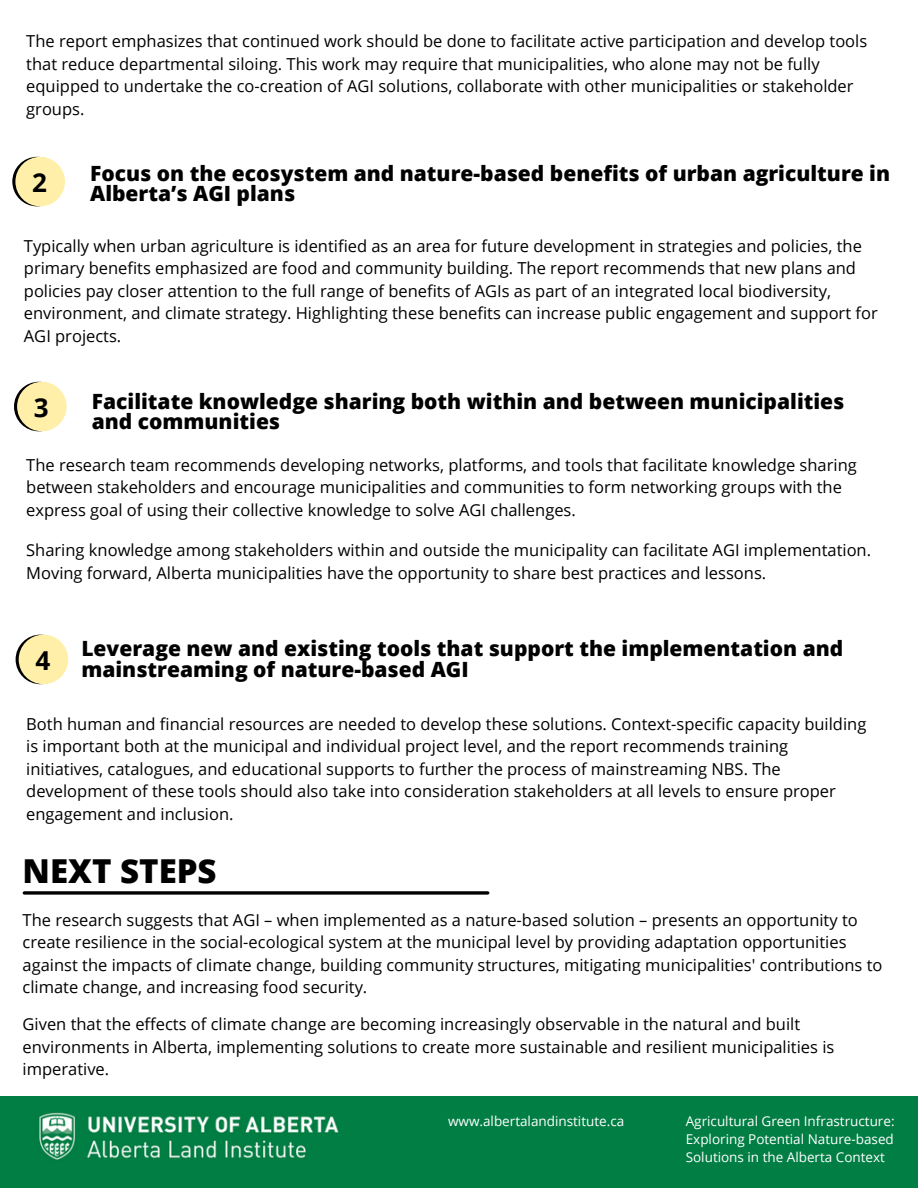
<style>
.page{position:relative;width:918px;height:1188px;background:#fff}
.page>*{position:absolute;margin:0;border:0;box-sizing:border-box;transform-origin:0 0}
.t1{font:800 33px "Open Sans";color:#000}
.t2{font:700 26.1px "Open Sans";color:#000}
.t3{font:800 21px/20.2px "Open Sans";color:#000}
.t4{font:16.5px/22.5px "Open Sans";color:#000}
.t5{font:13.5px/18px "Open Sans";color:#fff;text-align:justify}
</style>
<div class="page">
<img style="left:0;top:1096px;width:391px;height:92px">
<div style="left:391px;top:1096px;width:527px;height:92px;background:#017e44"></div>
<svg style="left:12px;top:157px;width:50px;height:49px"></svg>
<div style="left:15px;top:157px;width:50px;height:49px;background:#ffefa8;border-radius:50%"></div>
<svg style="left:14px;top:382px;width:50px;height:49px"></svg>
<div style="left:17px;top:382px;width:50px;height:49px;background:#ffefa8;border-radius:50%"></div>
<svg style="left:16px;top:635px;width:49px;height:49px"></svg>
<div style="left:19px;top:635px;width:49px;height:49px;background:#ffefa8;border-radius:50%"></div>
<svg style="left:24px;top:891px;width:464px;height:4px;background:#272727"></svg>
<p class="t4" style="left:26px;top:29px;width:843px">The report emphasizes that continued work should be done to facilitate active participation and develop tools that reduce departmental siloing. This work may require that municipalities, who alone may not be fully equipped to undertake the co-creation of AGI solutions, collaborate with other municipalities or stakeholder groups.</p>
<h2 class="t2" style="left:32px;top:164px;width:16px">2</h2>
<p class="t3" style="left:90px;top:162px;width:802px">Focus on the ecosystem and nature-based benefits of urban agriculture in<br>Alberta’s AGI plans</p>
<p class="t4" style="left:24px;top:234px;width:855px">Typically when urban agriculture is identified as an area for future development in strategies and policies, the primary benefits emphasized are food and community building. The report recommends that new plans and policies pay closer attention to the full range of benefits of AGIs as part of an integrated local biodiversity, environment, and climate strategy. Highlighting these benefits can increase public engagement and support for AGI projects.</p>
<h2 class="t2" style="left:34px;top:389px;width:16px">3</h2>
<p class="t3" style="left:92px;top:391px;width:754px">Facilitate knowledge sharing both within and between municipalities and communities</p>
<p class="t4" style="left:26px;top:453px;width:832px">The research team recommends developing networks, platforms, and tools that facilitate knowledge sharing between stakeholders and encourage municipalities and communities to form networking groups with the express goal of using their collective knowledge to solve AGI challenges.</p>
<p class="t4" style="left:26px;top:539px;width:846px">Sharing knowledge among stakeholders within and outside the municipality can facilitate AGI implementation.<br>Moving forward, Alberta municipalities have the opportunity to share best practices and lessons.</p>
<h2 class="t2" style="left:35px;top:642px;width:16px">4</h2>
<p class="t3" style="left:81px;top:638px;width:763px">Leverage new and existing tools that support the implementation and mainstreaming of nature-based AGI</p>
<p class="t4" style="left:26px;top:712px;width:842px">Both human and financial resources are needed to develop these solutions. Context-specific capacity building is important both at the municipal and individual project level, and the report recommends training initiatives, catalogues, and educational supports to further the process of mainstreaming NBS. The development of these tools should also take into consideration stakeholders at all levels to ensure proper engagement and inclusion.</p>
<h1 class="t1" style="left:23px;top:848px;width:196px">NEXT STEPS</h1>
<p class="t4" style="left:23px;top:908px;width:861px">The research suggests that AGI – when implemented as a nature-based solution – presents an opportunity to create resilience in the social-ecological system at the municipal level by providing adaptation opportunities against the impacts of climate change, building community structures, mitigating municipalities' contributions to climate change, and increasing food security.</p>
<p class="t4" style="left:23px;top:1013px;width:813px">Given that the effects of climate change are becoming increasingly observable in the natural and built environments in Alberta, implementing solutions to create more sustainable and resilient municipalities is imperative.</p>
<p class="t5" style="left:448px;top:1112px;width:178px">www.albertalandinstitute.ca</p>
<p class="t5" style="left:686px;top:1112px;width:210px">Agricultural Green Infrastructure:<br>Exploring Potential Nature-based Solutions in the Alberta Context</p>
</div>
